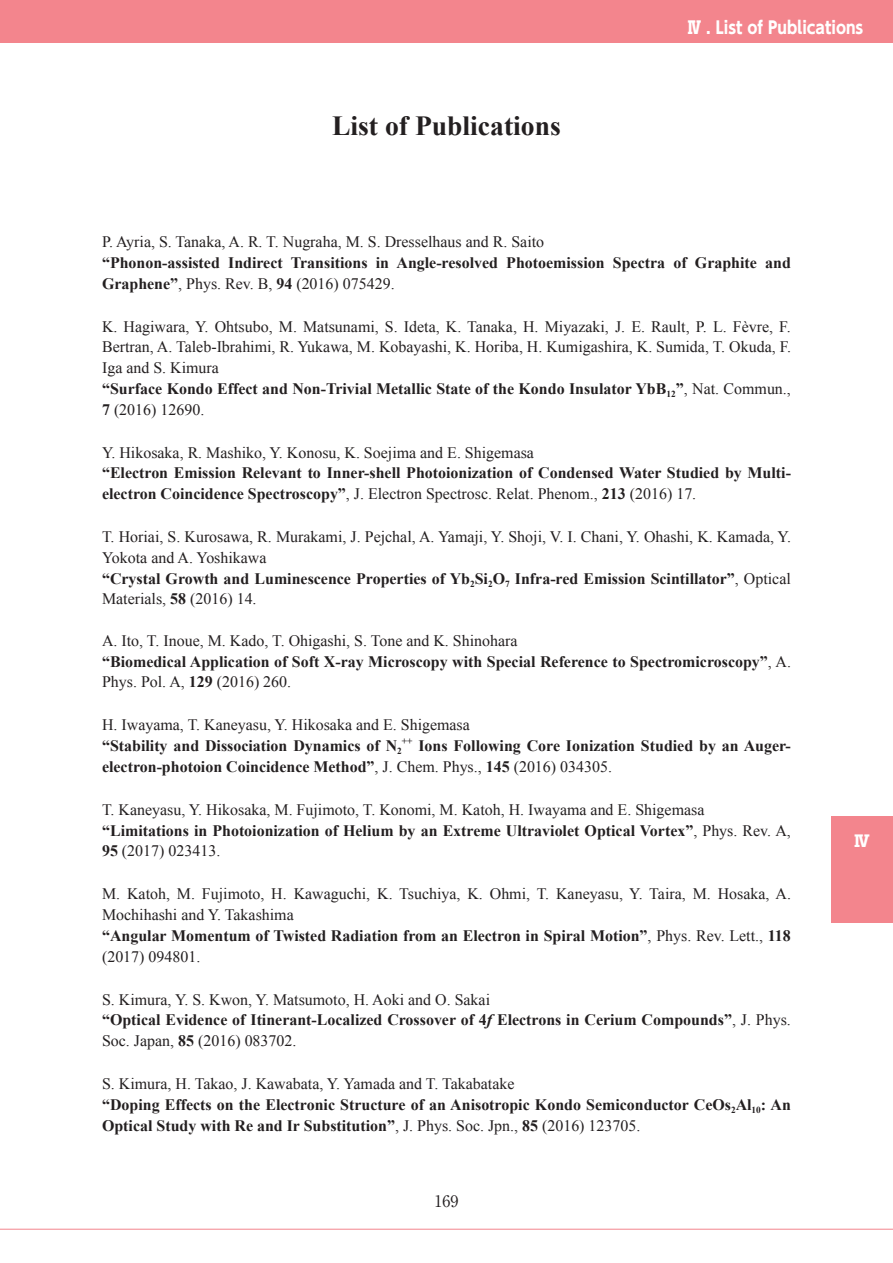
<style>
.page{position:relative;width:893px;height:1263px;background:#fff}
.page>*{position:absolute;margin:0;border:0;box-sizing:border-box;transform-origin:0 0}
.t1{font:700 27.6px "Times New Roman";color:#231f20}
.t2{font:700 16.95px "UD Shin Go Pro";color:#fff;scale:.9 1}
.t3{font:15.9px/20.7px "Times New Roman";color:#231f20}
.t4{font:700 15.9px/20.7px "Times New Roman";color:#231f20}
.t5{font:15.9px "Ryumin Pro";color:#231f20}
.t6{font:700 15.9px "Shin Go Pro";color:#fff}
.t7{font:700 9.3px "Times New Roman";color:#231f20}
.s1{font-weight:400}
.s2{font-weight:700}
.s3{font-style:italic}
</style>
<div class="page">
<div style="left:0;top:0;width:893px;height:43px;background:#f3858d"></div>
<hr style="left:0;top:1229px;width:893px;height:1px;background:#f3858d">
<div style="left:831px;top:816px;width:62px;height:107px;background:#f3858d"></div>
<h1 class="t1" style="left:332px;top:107px;width:230px">List of Publications</h1>
<p class="t2" style="left:687px;top:13px;width:197px">Ⅳ . List of Publications</p>
<p class="t3" style="left:102px;top:231px;width:444px">P. Ayria, S. Tanaka, A. R. T. Nugraha, M. S. Dresselhaus and R. Saito</p>
<p class="t4" style="left:102px;top:252px;width:690px">“Phonon-assisted Indirect Transitions in Angle-resolved Photoemission Spectra of Graphite and<br>Graphene”<span class="s1">, Phys. Rev. B,</span> 94 <span class="s1">(2016) 075429.</span></p>
<p class="t3" style="left:102px;top:316px;width:691px">K. Hagiwara, Y. Ohtsubo, M. Matsunami, S. Ideta, K. Tanaka, H. Miyazaki, J. E. Rault, P. L. Fèvre, F.<br>Bertran, A. Taleb-Ibrahimi, R. Yukawa, M. Kobayashi, K. Horiba, H. Kumigashira, K. Sumida, T. Okuda, F.<br>Iga and S. Kimura<br><span class="s2">“Surface Kondo Effect and Non-Trivial Metallic State of the Kondo Insulator YbB</span><sub>12</sub><span class="s2">”</span>, Nat. Commun., <span class="s2">7</span> (2016) 12690.</p>
<p class="t3" style="left:102px;top:442px;width:433px">Y. Hikosaka, R. Mashiko, Y. Konosu, K. Soejima and E. Shigemasa</p>
<p class="t4" style="left:102px;top:462px;width:690px">“Electron Emission Relevant to Inner-shell Photoionization of Condensed Water Studied by Multi&shy;electron Coincidence Spectroscopy”<span class="s1">, J. Electron Spectrosc. Relat. Phenom.,</span> 213 <span class="s1">(2016) 17.</span></p>
<p class="t3" style="left:102px;top:526px;width:690px">T. Horiai, S. Kurosawa, R. Murakami, J. Pejchal, A. Yamaji, Y. Shoji, V. I. Chani, Y. Ohashi, K. Kamada, Y.<br>Yokota and A. Yoshikawa<br><span class="s2">“Crystal Growth and Luminescence Properties of Yb</span><sub>2</sub><span class="s2">Si</span><sub>2</sub><span class="s2">O</span><sub>7</sub> <span class="s2">Infra-red Emission Scintillator”</span>, Optical Materials, <span class="s2">58</span> (2016) 14.</p>
<p class="t4" style="left:102px;top:630px;width:690px"><span class="s1">A. Ito, T. Inoue, M. Kado, T. Ohigashi, S. Tone and K. Shinohara<br></span>“Biomedical Application of Soft X-ray Microscopy with Special Reference to Spectromicroscopy”<span class="s1">, A.<br>Phys. Pol. A,</span> 129 <span class="s1">(2016) 260.</span></p>
<p class="t3" style="left:102px;top:714px;width:369px">H. Iwayama, T. Kaneyasu, Y. Hikosaka and E. Shigemasa <span class="s2">“Stability and Dissociation Dynamics of N</span><sub>2</sub></p>
<p class="t7" style="left:402px;top:734px;width:12px">++</p>
<p class="t4" style="left:102px;top:735px;width:690px;text-indent:316px">Ions Following Core Ionization Studied by an Auger&shy;electron-photoion Coincidence Method”<span class="s1">, J. Chem. Phys.,</span> 145 <span class="s1">(2016) 034305.</span></p>
<p class="t3" style="left:102px;top:799px;width:690px">T. Kaneyasu, Y. Hikosaka, M. Fujimoto, T. Konomi, M. Katoh, H. Iwayama and E. Shigemasa <span class="s2">“Limitations in Photoionization of Helium by an Extreme Ultraviolet Optical Vortex”</span>, Phys. Rev. A,<br><span class="s2">95</span> (2017) 023413.</p>
<p class="t3" style="left:102px;top:883px;width:690px">M. Katoh, M. Fujimoto, H. Kawaguchi, K. Tsuchiya, K. Ohmi, T. Kaneyasu, Y. Taira, M. Hosaka, A.<br>Mochihashi and Y. Takashima<br><span class="s2">“Angular Momentum of Twisted Radiation from an Electron in Spiral Motion”</span>, Phys. Rev. Lett., <span class="s2">118 </span>(2017) 094801.</p>
<p class="t4" style="left:102px;top:988px;width:690px"><span class="s1">S. Kimura, Y. S. Kwon, Y. Matsumoto, H. Aoki and O. Sakai<br></span>“Optical Evidence of Itinerant-Localized Crossover of 4<span class="s3">f</span> Electrons in Cerium Compounds”<span class="s1">, J. Phys.<br>Soc. Japan,</span> 85 <span class="s1">(2016) 083702.</span></p>
<p class="t4" style="left:102px;top:1073px;width:690px"><span class="s1">S. Kimura, H. Takao, J. Kawabata, Y. Yamada and T. Takabatake<br></span>“Doping Effects on the Electronic Structure of an Anisotropic Kondo Semiconductor CeOs<sub>2</sub>Al<sub>10</sub>: An<br>Optical Study with Re and Ir Substitution”<span class="s1">, J. Phys. Soc. Jpn.,</span> 85 <span class="s1">(2016) 123705.</span></p>
<p class="t5" style="left:434px;top:1188px;width:25px">169</p>
<p class="t6" style="left:854px;top:828px;width:17px">Ⅳ</p>
</div>
